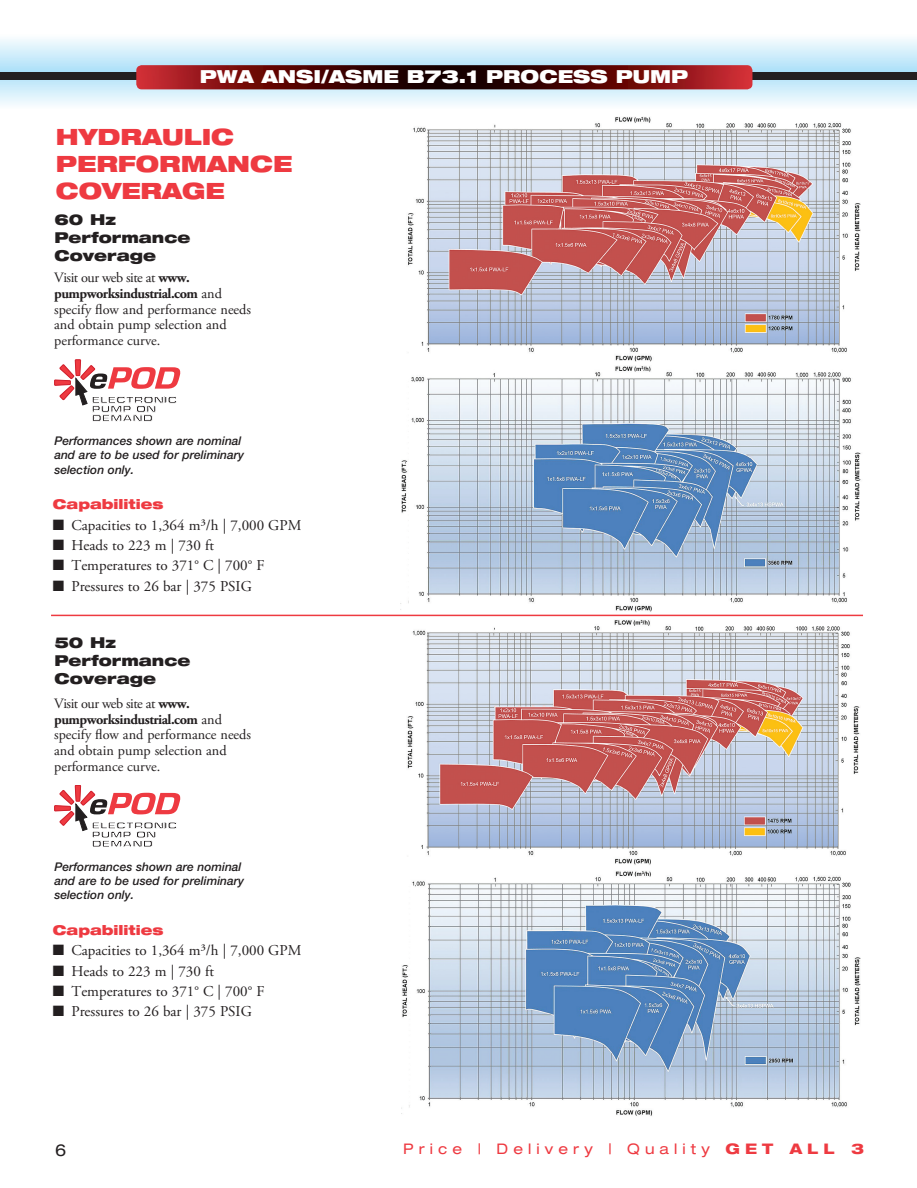
<style>
.page{position:relative;width:917px;height:1188px;background:#fff}
.page>*{position:absolute;margin:0;border:0;box-sizing:border-box;transform-origin:0 0}
.t1{font:900 expanded 22.5px/27px "Helvetica Neue LT Pro";color:#ee3a41}
.t2{font:900 expanded 18px "Helvetica Neue LT Pro";color:#fff}
.t3{font:expanded 16.5px "Helvetica Neue LT Pro";color:#231f20}
.t4{font:15px "Adobe Garamond Pro";color:#231f20}
.t5{font:900 expanded 15px/18px "Helvetica Neue LT Pro";color:#231f20}
.t6{font:expanded 14.55px "Helvetica Neue LT Pro";letter-spacing:.35em;color:#ee3a41}
.t7{font:14.25px/15.8px "Adobe Garamond Pro";color:#231f20}
.t8{font:900 expanded 13.5px "Helvetica Neue LT Pro";color:#ee3a41}
.t9{font:italic 500 12px/14.4px "Helvetica Neue LT Pro";color:#231f20}
.s1{font-weight:700}
.s2{font-weight:800}
</style>
<div class="page">
<svg style="left:916px;top:39px;width:1px;height:66px"></svg>
<svg style="left:0;top:39px;width:916px;height:66px;background:#d7effa"></svg>
<img style="left:408px;top:117px;width:452px;height:244px">
<img style="left:400px;top:366px;width:461px;height:246px">
<img style="left:407px;top:619px;width:453px;height:246px">
<img style="left:401px;top:871px;width:460px;height:245px">
<div style="left:0;top:72px;width:917px;height:8px;background:#231f20"></div>
<img style="left:136px;top:65px;width:616px;height:24px">
<hr style="left:51px;top:615px;width:812px;height:1px;background:#ee3a41">
<svg style="left:54px;top:360px;width:126px;height:62px"></svg>
<svg style="left:54px;top:785px;width:126px;height:62px"></svg>
<p class="t2" style="left:200px;top:65px;width:490px">PWA ANSI/ASME B73.1 PROCESS PUMP</p>
<h1 class="t1" style="left:56px;top:123px;width:238px">HYDRAULIC<br>PERFORMANCE<br>COVERAGE</h1>
<p class="t5" style="left:54px;top:210px;width:138px">60 Hz<br>Performance<br>Coverage</p>
<p class="t7" style="left:54px;top:270px;width:198px">Visit our web site at <span class="s1">www. pumpworksindustrial.com</span> and specify flow and performance needs and obtain pump selection and performance curve.</p>
<p class="t9" style="left:54px;top:433px;width:191px">Performances shown are nominal and are to be used for preliminary selection only.</p>
<p class="t8" style="left:53px;top:495px;width:112px">Capabilities</p>
<p class="t4" style="left:53px;top:516px;width:250px">■ Capacities to 1,364 m³/h | 7,000 GPM</p>
<p class="t4" style="left:53px;top:536px;width:163px">■ Heads to 223 m | 730 ft</p>
<p class="t4" style="left:53px;top:557px;width:213px">■ Temperatures to 371° C | 700° F</p>
<p class="t4" style="left:53px;top:577px;width:200px">■ Pressures to 26 bar | 375 PSIG</p>
<p class="t5" style="left:54px;top:632px;width:138px">50 Hz<br>Performance<br>Coverage</p>
<p class="t7" style="left:54px;top:696px;width:198px">Visit our web site at <span class="s1">www. pumpworksindustrial.com</span> and specify flow and performance needs and obtain pump selection and performance curve.</p>
<p class="t9" style="left:54px;top:859px;width:191px">Performances shown are nominal and are to be used for preliminary selection only.</p>
<p class="t8" style="left:53px;top:921px;width:112px">Capabilities</p>
<p class="t4" style="left:53px;top:941px;width:250px">■ Capacities to 1,364 m³/h | 7,000 GPM</p>
<p class="t4" style="left:53px;top:962px;width:163px">■ Heads to 223 m | 730 ft</p>
<p class="t4" style="left:53px;top:982px;width:213px">■ Temperatures to 371° C | 700° F</p>
<p class="t4" style="left:53px;top:1003px;width:200px">■ Pressures to 26 bar | 375 PSIG</p>
<p class="t3" style="left:55px;top:1140px;width:13px">6</p>
<p class="t6" style="left:403px;top:1141px;width:462px">Price | Delivery | Quality <span class="s2">GET ALL 3</span></p>
</div>
